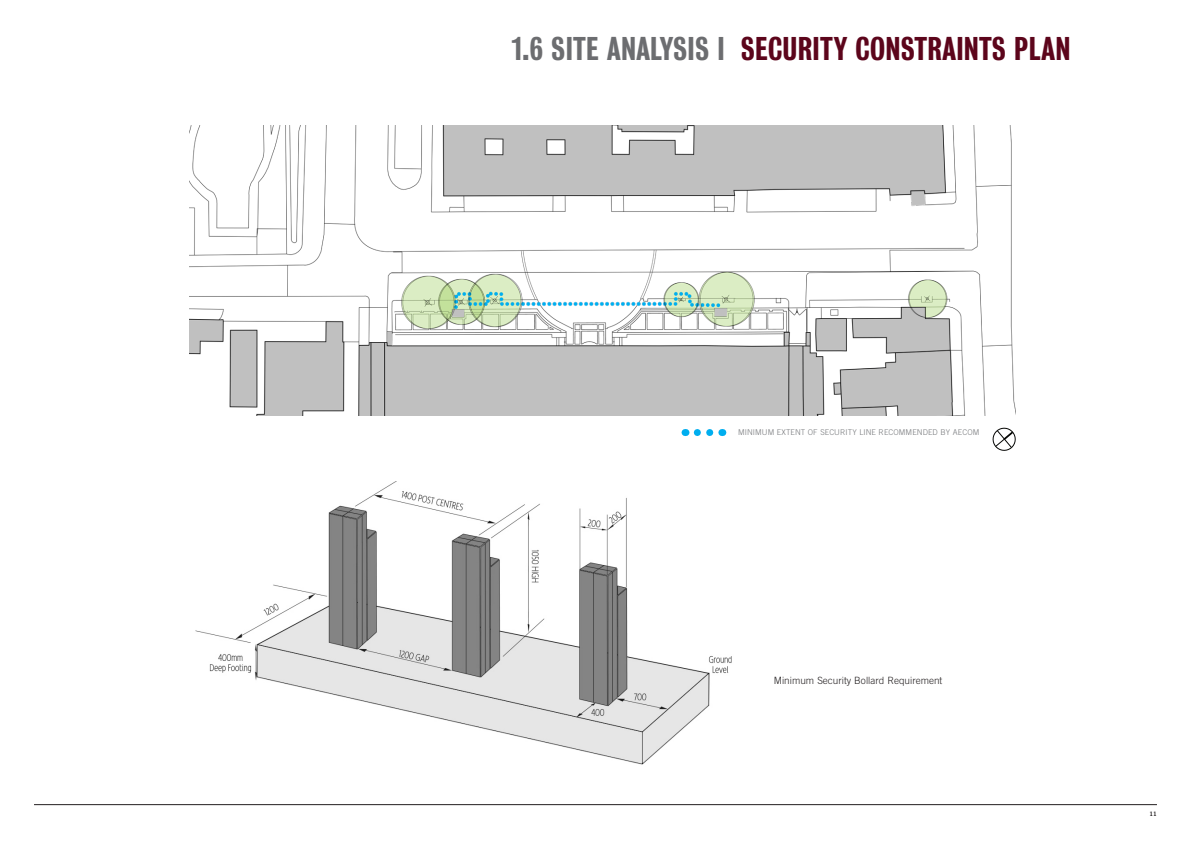
<style>
.page{position:relative;width:1191px;height:842px;background:#fff}
.page>*{position:absolute;margin:0;border:0;box-sizing:border-box;transform-origin:0 0}
.Sub_Heading_Caps_Coo{font:30px "Bureau Grotesque Three Five";letter-spacing:.01em;color:#5c051b}
._3__Body_Text_Bold{font:300 10px "Trade Gothic";color:#231f20}
.Sub_Heading_Caps_Coo-2{font:300 8px "Trade Gothic";letter-spacing:.01em;color:#76787b}
.t1{font:6px "Trade Gothic Bold Two";color:#231f20}
.s1{color:#6c6d70}
</style>
<div class="page">
<hr style="left:34px;top:804px;width:1123px;height:1px;background:#231f20">
<img style="left:190px;top:125px;width:825px;height:291px">
<svg style="left:992px;top:427px;width:24px;height:24px"></svg>
<svg style="left:697px;top:429px;width:17px;height:7px"></svg>
<img style="left:195px;top:481px;width:537px;height:284px">
<p class="Sub_Heading_Caps_Coo" style="left:512px;top:31px;width:560px"><span class="s1">1.6 SITE ANALYSIS I</span> SECURITY CONSTRAINTS PLAN</p>
<p class="Sub_Heading_Caps_Coo-2" style="left:738px;top:427px;width:243px">MINIMUM EXTENT OF SECURITY LINE RECOMMENDED BY AECOM</p>
<p class="_3__Body_Text_Bold" style="left:773px;top:675px;width:170px">Minimum Security Bollard Requirement</p>
<p class="t1" style="left:1149px;top:810px;width:9px">11</p>
</div>
